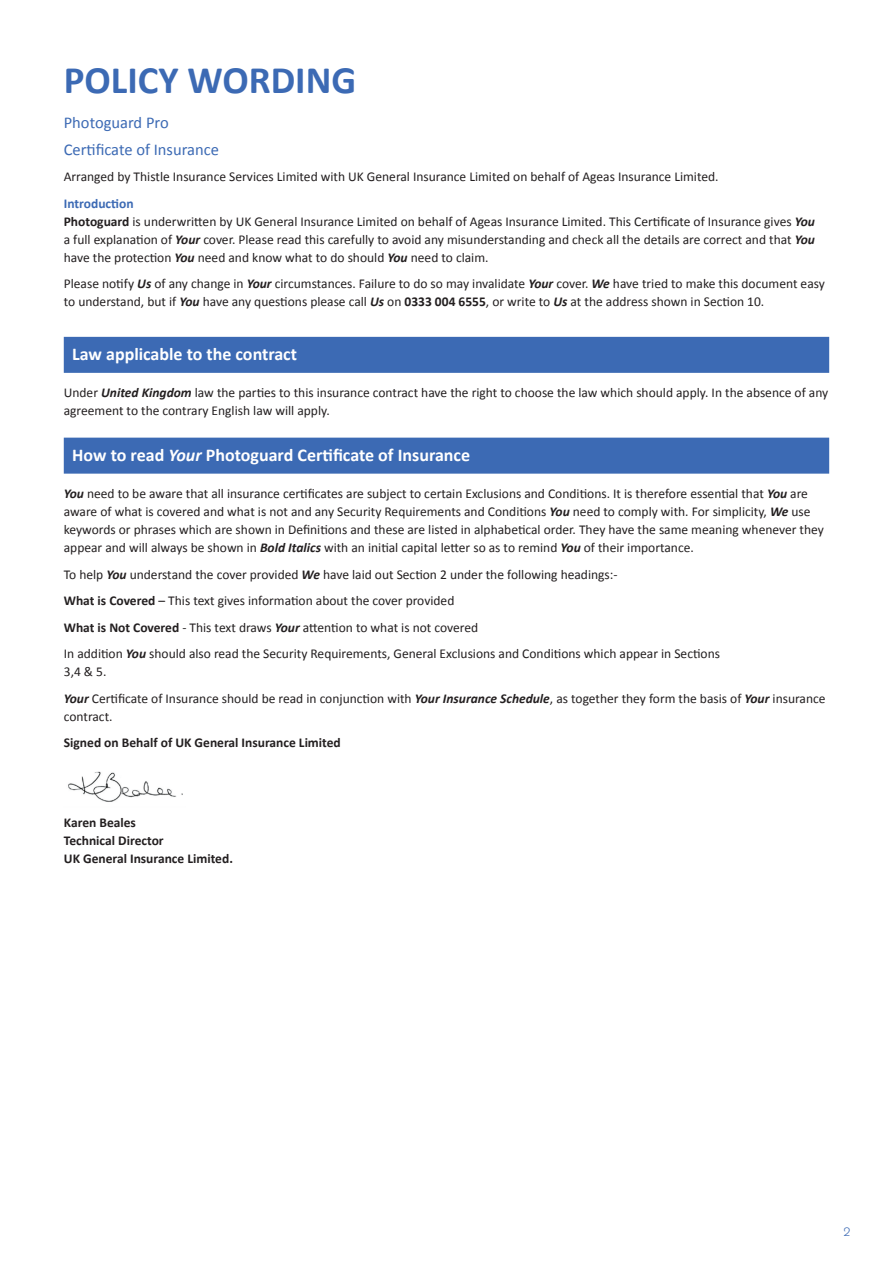
<style>
.page{position:relative;width:893px;height:1263px;background:#fff}
.page>*{position:absolute;margin:0;border:0;box-sizing:border-box;transform-origin:0 0}
.t1{font:700 39px "Calibri";color:#3c6ab4}
.t2{font:700 18px "Calibri";color:#fff}
.t3{font:16.5px/26.5px "Calibri";color:#3c6ab4}
.t4{font:13.5px/18px "Calibri";color:#231f20}
.t5{font:700 13.5px/18px "Calibri";color:#231f20}
.t6{font:300 12px "Akzidenz Grotesk BQ";color:#3c6ab4}
.s1{font-weight:700;color:#3c6ab4}
.s2{font-weight:700}
.s3{font-weight:700;font-style:italic}
.s4{font-style:italic}
</style>
<div class="page">
<div style="left:64px;top:337px;width:765px;height:36px;background:#3c6ab4"></div>
<div style="left:64px;top:438px;width:765px;height:36px;background:#3c6ab4"></div>
<img style="left:68px;top:771px;width:115px;height:31px">
<h1 class="t1" style="left:64px;top:56px;width:294px">POLICY WORDING</h1>
<p class="t3" style="left:64px;top:109px;width:157px">Photoguard Pro<br>Certificate of Insurance</p>
<p class="t4" style="left:64px;top:167px;width:656px">Arranged by Thistle Insurance Services Limited with UK General Insurance Limited on behalf of Ageas Insurance Limited.</p>
<p class="t4" style="left:64px;top:193px;width:753px"><span class="s1">Introduction<br></span><span class="s2">Photoguard</span> is underwritten by UK General Insurance Limited on behalf of Ageas Insurance Limited. This Certificate of Insurance gives <span class="s3">You </span>a full explanation of <span class="s3">Your</span> cover. Please read this carefully to avoid any misunderstanding and check all the details are correct and that <span class="s3">You </span>have the protection <span class="s3">You</span> need and know what to do should <span class="s3">You</span> need to claim.</p>
<p class="t4" style="left:64px;top:274px;width:763px">Please notify <span class="s3">Us</span> of any change in <span class="s3">Your</span> circumstances. Failure to do so may invalidate <span class="s3">Your</span> cover. <span class="s3">We</span> have tried to make this document easy to understand, but if <span class="s3">You</span> have any questions please call <span class="s3">Us</span> on <span class="s2">0333 004 6555</span>, or write to <span class="s3">Us</span> at the address shown in Section 10.</p>
<h2 class="t2" style="left:72px;top:343px;width:226px">Law applicable to the contract</h2>
<p class="t4" style="left:64px;top:383px;width:766px">Under <span class="s3">United Kingdom</span> law the parties to this insurance contract have the right to choose the law which should apply. In the absence of any agreement to the contrary English law will apply.</p>
<h2 class="t2" style="left:72px;top:444px;width:399px">How to read <span class="s4">Your</span> Photoguard Certificate of Insurance</h2>
<p class="t4" style="left:64px;top:484px;width:762px"><span class="s3">You</span> need to be aware that all insurance certificates are subject to certain Exclusions and Conditions. It is therefore essential that <span class="s3">You</span> are aware of what is covered and what is not and any Security Requirements and Conditions <span class="s3">You</span> need to comply with. For simplicity, <span class="s3">We</span> use keywords or phrases which are shown in Definitions and these are listed in alphabetical order. They have the same meaning whenever they appear and will always be shown in <span class="s3">Bold Italics</span> with an initial capital letter so as to remind <span class="s3">You</span> of their importance.</p>
<p class="t4" style="left:64px;top:560px;width:658px;line-height:26.5px">To help <span class="s3">You</span> understand the cover provided <span class="s3">We</span> have laid out Section 2 under the following headings:-<br><span class="s2">What is Covered</span> – This text gives information about the cover provided<br><span class="s2">What is Not Covered</span> - This text draws <span class="s3">Your</span> attention to what is not covered<br>In addition <span class="s3">You</span> should also read the Security Requirements, General Exclusions and Conditions which appear in Sections</p>
<p class="t4" style="left:64px;top:658px;width:763px;line-height:26.5px">3,4 &amp; 5.<br><span class="s3">Your</span> Certificate of Insurance should be read in conjunction with <span class="s3">Your Insurance Schedule</span>, as together they form the basis of <span class="s3">Your</span> insurance</p>
<p class="t4" style="left:64px;top:706px;width:50px">contract.</p>
<p class="t5" style="left:64px;top:733px;width:278px">Signed on Behalf of UK General Insurance Limited</p>
<p class="t5" style="left:64px;top:812px;width:171px">Karen Beales<br>Technical Director<br>UK General Insurance Limited.</p>
<p class="t6" style="left:843px;top:1225px;width:8px">2</p>
</div>
